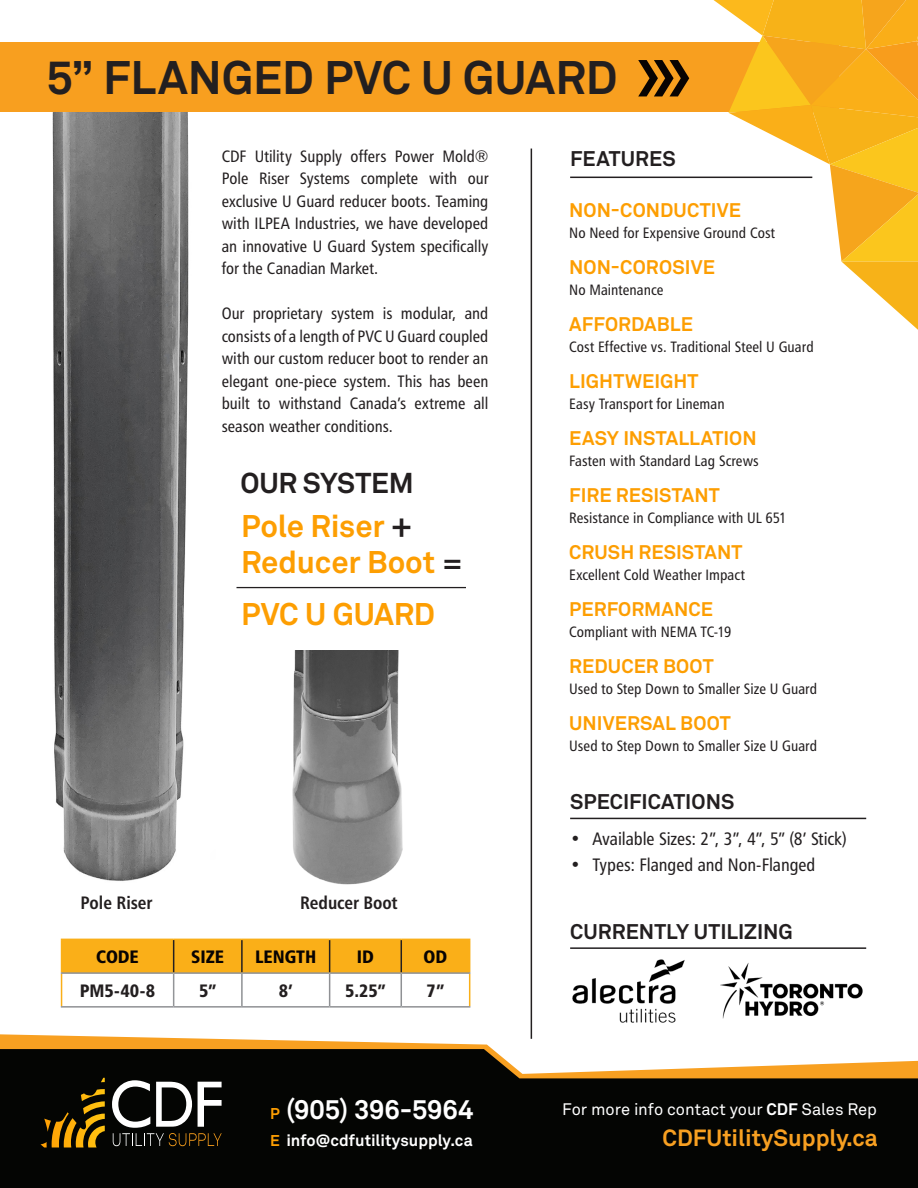
<style>
.page{position:relative;width:918px;height:1188px;background:#fff}
.page>*{position:absolute;margin:0;border:0;box-sizing:border-box;transform-origin:0 0}
.t1{font:700 46.5px "Akkurat Std";letter-spacing:-.005em;color:#231f20}
.t2{font:700 31.05px "Akkurat Std";letter-spacing:-.005em;color:#fd9e02}
.t3{font:700 28.35px "Akkurat Std";letter-spacing:-.01em;color:#231f20}
.t4{font:700 27px "Akkurat Std";letter-spacing:-.005em;color:#fff}
.t5{font:700 23.25px "Akkurat Std";color:#f8a021}
.t6{font:700 21px "Akkurat Std";color:#231f20}
.t7{font:700 19.5px "Akkurat Std";letter-spacing:.005em;color:#fd9e02}
.t8{font:18px "Humanist 777 BT Roman Condensed B";letter-spacing:-.005em;color:#231f20}
.t9{font:18px "Humanist 777 BT Bold Condensed B";color:#231f20}
.t10{font:18px "Humanist 777 BT Black Condensed B";letter-spacing:-.005em;color:#231f20}
.t11{font:18px "Humanist 777 BT Black Condensed B";letter-spacing:-.005em;color:#080302}
.t12{font:16.5px/22.5px "Humanist 777 BT Roman Condensed B";color:#231f20;text-align:justify}
.t13{font:16.5px "Akkurat Std";letter-spacing:-.005em;color:#fff}
.t14{font:700 16.2px "Akkurat Std";color:#fff}
.t15{font:15px "Humanist 777 BT Roman Condensed B";letter-spacing:.005em;color:#231f20}
.s1{color:#231f20}
.s2{font-size:15.45px;color:#fd9e02}
.s3{font-weight:700}
</style>
<div class="page">
<img style="left:52px;top:112px;width:137px;height:769px">
<div style="left:0;top:42px;width:839px;height:70px;background:#f89f1f"></div>
<svg style="left:0;top:1034px;width:533px;height:15px;fill:#f8a021"></svg>
<svg style="left:714px;top:0;width:204px;height:330px"></svg>
<svg style="left:0;top:1049px;width:918px;height:139px;background:#1e1b14"></svg>
<svg style="left:112px;top:1080px;width:110px;height:66px"></svg>
<svg style="left:40px;top:1078px;width:65px;height:70px;background:#423005"></svg>
<hr style="left:570px;top:177px;width:242px;height:1px;background:#231f20">
<svg style="left:638px;top:60px;width:51px;height:36px"></svg>
<hr style="left:531px;top:149px;width:1px;height:890px;background:#231f20">
<hr style="left:570px;top:818px;width:296px;height:1px;background:#231f20">
<img style="left:572px;top:959px;width:113px;height:64px">
<img style="left:720px;top:963px;width:143px;height:56px">
<hr style="left:570px;top:947px;width:296px;height:2px;background:#231f20">
<div style="left:62px;top:940px;width:407px;height:32px;background:#faaf18"></div>
<hr style="left:241px;top:940px;width:2px;height:32px;background:#231f20">
<hr style="left:329px;top:940px;width:1px;height:32px;background:#231f20">
<hr style="left:401px;top:940px;width:1px;height:32px;background:#231f20">
<hr style="left:61px;top:939px;width:113px;height:1px;background:#faaf18">
<hr style="left:61px;top:940px;width:1px;height:32px;background:#faaf18">
<hr style="left:174px;top:939px;width:68px;height:1px;background:#faaf18">
<hr style="left:242px;top:939px;width:88px;height:1px;background:#faaf18">
<hr style="left:330px;top:939px;width:71px;height:1px;background:#faaf18">
<hr style="left:401px;top:939px;width:69px;height:1px;background:#faaf18">
<hr style="left:469px;top:940px;width:1px;height:32px;background:#faaf18">
<hr style="left:61px;top:974px;width:1px;height:32px;background:#faaf18">
<hr style="left:241px;top:974px;width:2px;height:32px;background:#8f9194">
<hr style="left:329px;top:974px;width:1px;height:32px;background:#8f9194">
<hr style="left:401px;top:974px;width:1px;height:32px;background:#8f9194">
<hr style="left:173px;top:974px;width:1px;height:32px;background:#939598">
<hr style="left:173px;top:940px;width:1px;height:32px;background:#231f20">
<hr style="left:61px;top:972px;width:113px;height:2px;background:#8f9194">
<hr style="left:174px;top:972px;width:68px;height:2px;background:#8f9194">
<hr style="left:242px;top:972px;width:88px;height:2px;background:#8f9194">
<hr style="left:330px;top:972px;width:71px;height:2px;background:#8f9194">
<hr style="left:401px;top:972px;width:69px;height:2px;background:#8f9194">
<hr style="left:61px;top:1006px;width:113px;height:2px;background:#8f9194">
<hr style="left:174px;top:1006px;width:68px;height:2px;background:#8f9194">
<hr style="left:242px;top:1006px;width:88px;height:2px;background:#8f9194">
<hr style="left:330px;top:1006px;width:71px;height:2px;background:#8f9194">
<hr style="left:401px;top:1006px;width:69px;height:2px;background:#8f9194">
<hr style="left:469px;top:974px;width:1px;height:32px;background:#faaf18">
<img style="left:292px;top:650px;width:111px;height:235px">
<hr style="left:237px;top:587px;width:229px;height:1px;background:#221f20">
<p class="t1" style="left:46px;top:49px;width:573px">5” FLANGED PVC U GUARD</p>
<p class="t12" style="left:222px;top:145px;width:268px">CDF Utility Supply offers Power Mold® Pole Riser Systems complete with our exclusive U Guard reducer boots. Teaming with ILPEA Industries, we have developed an innovative U Guard System specifically for the Canadian Market.</p>
<p class="t12" style="left:222px;top:302px;width:268px">Our proprietary system is modular, and consists of a length of PVC U Guard coupled with our custom reducer boot to render an elegant one-piece system. This has been built to withstand Canada’s extreme all season weather conditions.</p>
<p class="t3" style="left:240px;top:465px;width:175px">OUR SYSTEM</p>
<p class="t2" style="left:241px;top:507px;width:172px">Pole Riser <span class="s1">+</span></p>
<p class="t2" style="left:241px;top:543px;width:223px">Reducer Boot <span class="s1">=</span></p>
<p class="t2" style="left:241px;top:595px;width:195px">PVC U GUARD</p>
<p class="t9" style="left:81px;top:892px;width:73px">Pole Riser</p>
<p class="t9" style="left:300px;top:892px;width:99px">Reducer Boot</p>
<p class="t11" style="left:96px;top:946px;width:44px">CODE</p>
<p class="t11" style="left:191px;top:946px;width:34px">SIZE</p>
<p class="t11" style="left:255px;top:946px;width:62px">LENGTH</p>
<p class="t11" style="left:357px;top:946px;width:19px">ID</p>
<p class="t11" style="left:424px;top:946px;width:25px">OD</p>
<p class="t10" style="left:80px;top:979px;width:77px">PM5-40-8</p>
<p class="t10" style="left:199px;top:979px;width:19px">5”</p>
<p class="t10" style="left:279px;top:979px;width:16px">8’</p>
<p class="t10" style="left:345px;top:979px;width:42px">5.25”</p>
<p class="t10" style="left:427px;top:979px;width:19px">7”</p>
<p class="t4" style="left:270px;top:1093px;width:205px"><span class="s2">P</span> (905) 396-5964</p>
<p class="t14" style="left:270px;top:1130px;width:204px"><span class="s2">E</span> info@cdfutilitysupply.ca</p>
<p class="t6" style="left:570px;top:146px;width:107px">FEATURES</p>
<p class="t7" style="left:569px;top:198px;width:173px">NON-CONDUCTIVE</p>
<p class="t15" style="left:569px;top:224px;width:207px">No Need for Expensive Ground Cost</p>
<p class="t7" style="left:569px;top:255px;width:147px">NON-COROSIVE</p>
<p class="t15" style="left:569px;top:281px;width:96px">No Maintenance</p>
<p class="t7" style="left:569px;top:312px;width:125px">AFFORDABLE</p>
<p class="t15" style="left:569px;top:338px;width:246px">Cost Effective vs. Traditional Steel U Guard</p>
<p class="t7" style="left:569px;top:369px;width:131px">LIGHTWEIGHT</p>
<p class="t15" style="left:569px;top:395px;width:157px">Easy Transport for Lineman</p>
<p class="t7" style="left:569px;top:426px;width:189px">EASY INSTALLATION</p>
<p class="t15" style="left:569px;top:452px;width:191px">Fasten with Standard Lag Screws</p>
<p class="t7" style="left:569px;top:483px;width:152px">FIRE RESISTANT</p>
<p class="t15" style="left:569px;top:509px;width:219px">Resistance in Compliance with UL 651</p>
<p class="t7" style="left:569px;top:540px;width:175px">CRUSH RESISTANT</p>
<p class="t15" style="left:569px;top:566px;width:177px">Excellent Cold Weather Impact</p>
<p class="t7" style="left:569px;top:597px;width:145px">PERFORMANCE</p>
<p class="t15" style="left:569px;top:623px;width:164px">Compliant with NEMA TC-19</p>
<p class="t7" style="left:569px;top:654px;width:146px">REDUCER BOOT</p>
<p class="t15" style="left:569px;top:680px;width:250px">Used to Step Down to Smaller Size U Guard</p>
<p class="t7" style="left:569px;top:711px;width:163px">UNIVERSAL BOOT</p>
<p class="t15" style="left:569px;top:737px;width:250px">Used to Step Down to Smaller Size U Guard</p>
<p class="t6" style="left:570px;top:789px;width:166px">SPECIFICATIONS</p>
<p class="t8" style="left:570px;top:828px;width:278px">• Available Sizes: 2”, 3”, 4”, 5” (8’ Stick)</p>
<p class="t8" style="left:570px;top:853px;width:247px">• Types: Flanged and Non-Flanged</p>
<p class="t6" style="left:570px;top:919px;width:224px">CURRENTLY UTILIZING</p>
<p class="t13" style="left:562px;top:1099px;width:316px">For more info contact your <span class="s3">CDF</span> Sales Rep</p>
<p class="t5" style="left:662px;top:1124px;width:217px">CDFUtilitySupply.ca</p>
</div>
